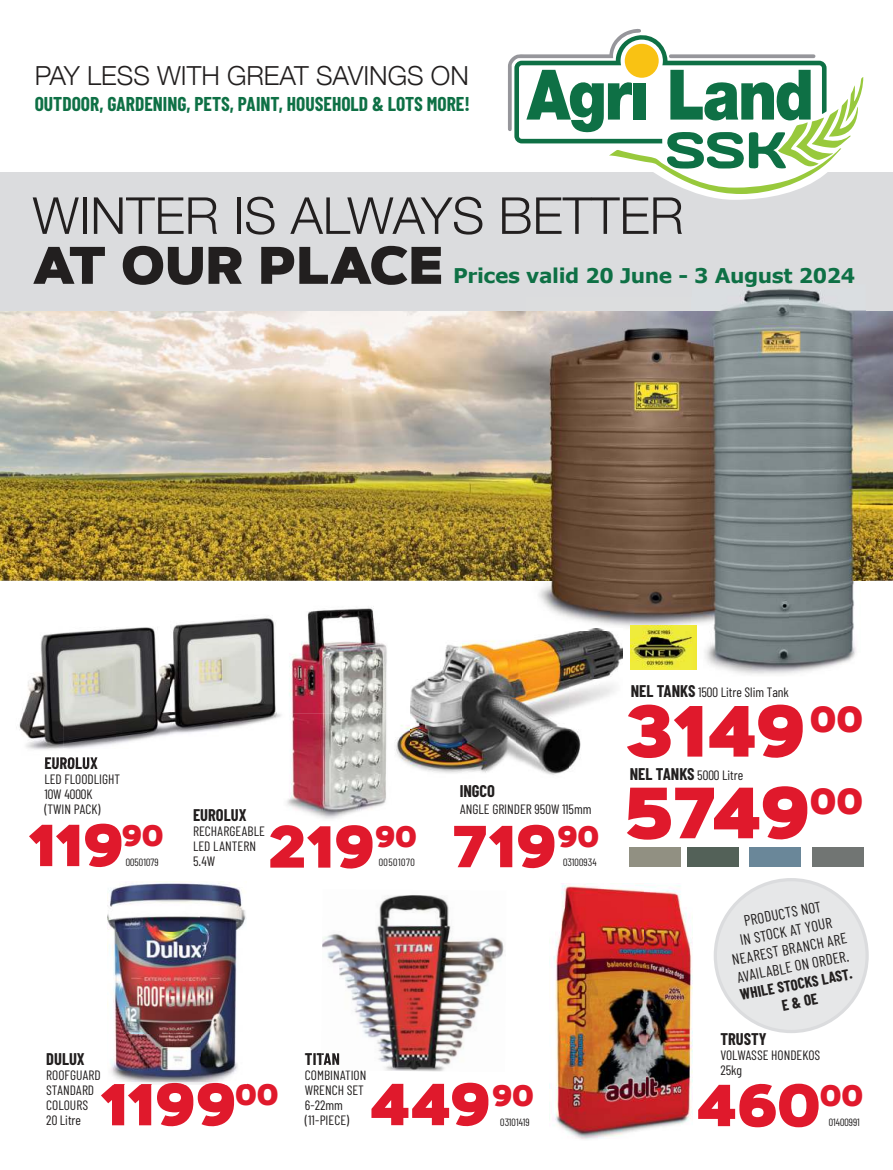
<style>
.page{position:relative;width:893px;height:1170px;background:#fff}
.page>*{position:absolute;margin:0;border:0;box-sizing:border-box;transform-origin:0 0}
.t1{font:900 72.15px "Artegra Sans SC";letter-spacing:-.03em;color:#e0192c}
.t2{font:900 58.95px "Artegra Sans SC";color:#e0192c}
.t3{font:900 52.65px "Artegra Sans SC";color:#221f1f}
.t4{font:300 51px "Helvetica Neue";color:#221f1f}
.t5{font:900 29.55px "Artegra Sans SC";color:#e0192c}
.t6{font:300 26.25px "Helvetica Neue";color:#221f1f}
.t7{font:700 20.25px "Verdana";letter-spacing:-.02em;color:#0e7045}
.t8{font:700 19.5px "Barlow Condensed";color:#0e7045}
.t9{font:700 16.5px "Barlow Condensed";color:#221f1f}
.t10{font:15px/18px "Barlow Condensed";color:#221f1f;text-align:center}
.t11{font:700 15px/18px "Barlow Condensed";color:#221f1f;text-align:center}
.t12{font:13.5px/15px "Barlow Condensed";color:#221f1f}
.t13{font:10.5px "Barlow Condensed";letter-spacing:.01em;color:#221f1f}
.t14{font:10.5px "Barlow Condensed";letter-spacing:.05em;color:#221f1f}
.s1{font-weight:700;font-size:16.5px}
</style>
<div class="page">
<img style="left:553px;top:883px;width:140px;height:257px">
<img style="left:0;top:310px;width:893px;height:270px">
<div style="left:0;top:172px;width:893px;height:138px;background:#dbdcde"></div>
<svg style="left:700px;top:77px;width:164px;height:123px"></svg>
<svg style="left:508px;top:29px;width:355px;height:165px"></svg>
<div style="left:634px;top:83px;width:12px;height:37px;background:#0e7045"></div>
<img style="left:19px;top:618px;width:258px;height:141px">
<img style="left:45px;top:757px;width:52px;height:7px">
<div style="left:715px;top:879px;width:152px;height:152px;background:#e6e7e8;border-radius:50%"></div>
<div style="left:714px;top:878px;width:155px;height:155px;border:3px solid #dbdcde;border-radius:50%"></div>
<img style="left:526px;top:310px;width:263px;height:320px">
<img style="left:692px;top:580px;width:174px;height:95px">
<img style="left:789px;top:310px;width:77px;height:270px">
<img style="left:722px;top:289px;width:123px;height:21px">
<img style="left:746px;top:284px;width:11px;height:3px">
<img style="left:631px;top:625px;width:65px;height:44px">
<div style="left:629px;top:847px;width:51px;height:19px;background:#919082"></div>
<div style="left:687px;top:847px;width:51px;height:19px;background:#536158"></div>
<div style="left:749px;top:847px;width:52px;height:19px;background:#6a8799"></div>
<div style="left:812px;top:847px;width:51px;height:19px;background:#717573"></div>
<img style="left:107px;top:881px;width:93px;height:201px">
<img style="left:200px;top:883px;width:47px;height:199px">
<img style="left:139px;top:1082px;width:84px;height:2px">
<img style="left:409px;top:630px;width:214px;height:145px">
<img style="left:526px;top:629px;width:97px;height:1px">
<img style="left:322px;top:895px;width:182px;height:129px">
<img style="left:321px;top:1024px;width:152px;height:47px">
<img style="left:321px;top:1053px;width:18px;height:11px">
<img style="left:350px;top:1070px;width:15px;height:1px">
<svg style="left:329px;top:1070px;width:21px;height:1px"></svg>
<img style="left:277px;top:606px;width:132px;height:213px">
<h3 class="t6" style="left:35px;top:60px;width:436px">PAY LESS WITH GREAT SAVINGS ON</h3>
<h3 class="t8" style="left:35px;top:97px;width:437px">OUTDOOR, GARDENING, PETS, PAINT, HOUSEHOLD &amp; LOTS MORE!</h3>
<h3 class="t4" style="left:33px;top:186px;width:652px">WINTER IS ALWAYS BETTER</h3>
<h3 class="t3" style="left:33px;top:235px;width:412px">AT OUR PLACE</h3>
<h3 class="t7" style="left:453px;top:268px;width:404px">Prices valid 20 June - 3 August 2024</h3>
<p class="t9" style="left:44px;top:757px;width:55px">EUROLUX</p>
<p class="t12" style="left:44px;top:773px;width:77px">LED FLOODLIGHT<br>10W 4000K (TWIN PACK)</p>
<h2 class="t2" style="left:28px;top:811px;width:97px">119</h2>
<h3 class="t5" style="left:121px;top:818px;width:44px">90</h3>
<p class="t13" style="left:126px;top:857px;width:35px">00501079</p>
<p class="t9" style="left:193px;top:808px;width:55px">EUROLUX</p>
<p class="t12" style="left:193px;top:824px;width:73px">RECHARGEABLE<br>LED LANTERN<br>5.4W</p>
<h2 class="t2" style="left:268px;top:812px;width:151px">219<sup>90</sup></h2>
<p class="t14" style="left:379px;top:858px;width:38px">00501070</p>
<p class="t9" style="left:460px;top:785px;width:37px">INGCO</p>
<p class="t12" style="left:460px;top:802px;width:133px">ANGLE GRINDER 950W 115mm</p>
<h2 class="t2" style="left:452px;top:812px;width:149px">719<sup>90</sup></h2>
<p class="t13" style="left:563px;top:857px;width:35px">03100934</p>
<p class="t9" style="left:46px;top:1053px;width:40px">DULUX</p>
<p class="t12" style="left:46px;top:1068px;width:56px">ROOFGUARD<br>STANDARD<br>COLOURS<br>20 Litre</p>
<h2 class="t2" style="left:100px;top:1070px;width:180px">1199<sup>00</sup></h2>
<p class="t9" style="left:305px;top:1053px;width:37px">TITAN</p>
<p class="t12" style="left:305px;top:1068px;width:63px">COMBINATION<br>WRENCH SET<br>6-22mm (11-PIECE)</p>
<h2 class="t2" style="left:369px;top:1070px;width:124px">449</h2>
<h3 class="t5" style="left:492px;top:1078px;width:44px">90</h3>
<p class="t13" style="left:500px;top:1117px;width:31px">03101419</p>
<p class="t12" style="left:631px;top:685px;width:160px"><span class="s1">NEL TANKS</span> 1500 Litre Slim Tank</p>
<h1 class="t1" style="left:624px;top:689px;width:240px">3149<sup>00</sup></h1>
<p class="t12" style="left:630px;top:769px;width:115px"><span class="s1">NEL TANKS</span> 5000 Litre</p>
<h1 class="t1" style="left:623px;top:771px;width:242px">5749<sup>00</sup></h1>
<p class="t10" style="left:724px;top:916px;width:118px;rotate:-11deg">PRODUCTS NOT<br>IN STOCK AT YOUR<br>NEAREST BRANCH ARE<br>AVAILABLE ON ORDER.</p>
<p class="t11" style="left:739px;top:987px;width:116px;rotate:-11deg">WHILE STOCKS LAST.<br>E &amp; OE</p>
<p class="t9" style="left:720px;top:1032px;width:48px">TRUSTY</p>
<p class="t12" style="left:720px;top:1048px;width:101px">VOLWASSE HONDEKOS<br>25kg</p>
<h2 class="t2" style="left:696px;top:1071px;width:169px">460<sup>00</sup></h2>
<p class="t13" style="left:829px;top:1117px;width:33px">01400991</p>
</div>
